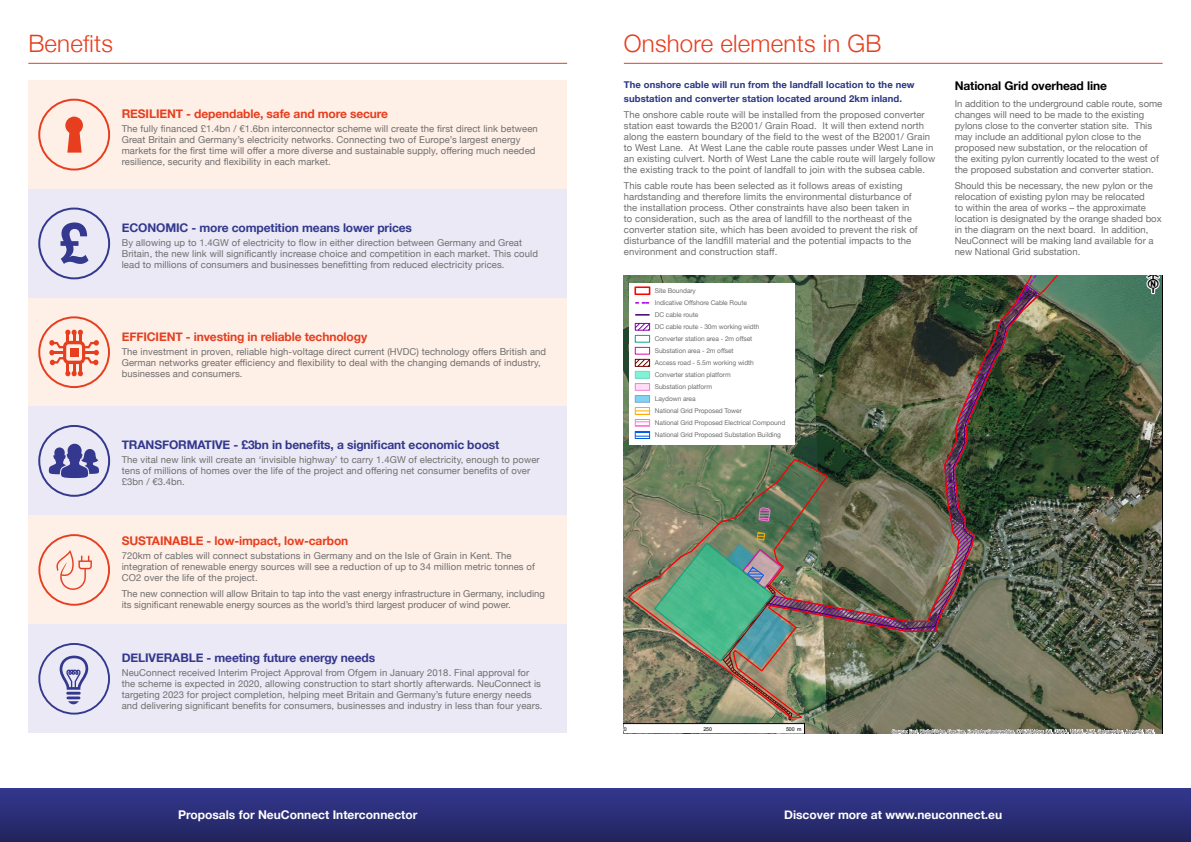
<style>
.page{position:relative;width:1191px;height:842px;background:#fff}
.page>*{position:absolute;margin:0;border:0;box-sizing:border-box;transform-origin:0 0}
.t1{font:26.2px "ESRI North";color:#000}
.t2{font:300 24px "Helvetica Neue";letter-spacing:.01em;color:#e73e1f}
.t3{font:700 12px "Helvetica Neue";letter-spacing:-.01em;color:#34388e}
.t4{font:700 12px "Helvetica Neue";letter-spacing:-.01em;color:#e73e1f}
.t5{font:700 12px "Helvetica Neue";color:#fff}
.t6{font:700 12px "Helvetica Neue";letter-spacing:-.01em;color:#000}
.t7{font:9.5px/11px "Helvetica Neue";letter-spacing:.01em;color:#706f6f}
.t8{font:700 9.5px/13.8px "Helvetica Neue";letter-spacing:.01em;color:#283583}
.t9{font:6.6px/12px "Helvetica Neue";letter-spacing:-.01em;color:#706f6f}
.t10{font:5.2px "Arial";letter-spacing:-.015em;color:#000}
.t11{font:4.6px "Arial";color:#323232}
</style>
<div class="page">
<div style="left:28px;top:80px;width:539px;height:109px;background:#feefe7"></div>
<div style="left:28px;top:298px;width:539px;height:109px;background:#feefe7"></div>
<div style="left:28px;top:515px;width:539px;height:109px;background:#feefe7"></div>
<div style="left:28px;top:189px;width:539px;height:109px;background:#eae9f5"></div>
<div style="left:28px;top:406px;width:539px;height:109px;background:#eae9f5"></div>
<div style="left:28px;top:624px;width:539px;height:109px;background:#eae9f5"></div>
<img style="left:624px;top:275px;width:539px;height:458px">
<div style="left:635px;top:431px;width:15px;height:8px;border:1px solid #005ce6"></div>
<div style="left:0;top:788px;width:1191px;height:54px;background:linear-gradient(to bottom,#34388f,#22255d)"></div>
<hr style="left:28px;top:63px;width:539px;height:1px;background:#e73e1f">
<div style="left:38px;top:643px;width:72px;height:71px;border:2px solid #34388e;border-radius:50%"></div>
<svg style="left:60px;top:656px;width:28px;height:48px"></svg>
<div style="left:38px;top:534px;width:72px;height:72px;border:2px solid #e73e1f;border-radius:50%"></div>
<svg style="left:56px;top:550px;width:36px;height:40px"></svg>
<div style="left:38px;top:425px;width:72px;height:72px;border:2px solid #34388e;border-radius:50%"></div>
<svg style="left:49px;top:444px;width:50px;height:34px"></svg>
<div style="left:38px;top:316px;width:72px;height:72px;border:2px solid #e73e1f;border-radius:50%"></div>
<svg style="left:49px;top:329px;width:50px;height:48px"></svg>
<div style="left:70px;top:348px;width:8px;height:9px;background:#e73e1f"></div>
<svg style="left:60px;top:222px;width:29px;height:42px"></svg>
<div style="left:38px;top:208px;width:72px;height:71px;border:2px solid #34388e;border-radius:50%"></div>
<div style="left:38px;top:99px;width:72px;height:71px;border:2px solid #e73e1f;border-radius:50%"></div>
<div style="left:65px;top:117px;width:18px;height:17px;background:#e73e1f;border-radius:50%"></div>
<svg style="left:67px;top:129px;width:15px;height:24px"></svg>
<hr style="left:624px;top:63px;width:538px;height:1px;background:#e73e1f">
<h2 class="t2" style="left:28px;top:24px;width:86px">Benefits</h2>
<p class="t4" style="left:122px;top:104px;width:268px">RESILIENT - dependable, safe and more secure</p>
<p class="t7" style="left:122px;top:124px;width:418px">The fully financed £1.4bn / €1.6bn interconnector scheme will create the first direct link between Great Britain and Germany’s electricity networks. Connecting two of Europe’s largest energy markets for the first time will offer a more diverse and sustainable supply, offering much needed resilience, security and flexibility in each market.</p>
<p class="t3" style="left:122px;top:218px;width:292px">ECONOMIC - more competition means lower prices</p>
<p class="t7" style="left:122px;top:238px;width:418px">By allowing up to 1.4GW of electricity to flow in either direction between Germany and Great<br>Britain, the new link will significantly increase choice and competition in each market. This could lead to millions of consumers and businesses benefitting from reduced electricity prices.</p>
<p class="t4" style="left:122px;top:327px;width:247px">EFFICIENT - investing in reliable technology</p>
<p class="t7" style="left:122px;top:346px;width:426px">The investment in proven, reliable high-voltage direct current (HVDC) technology offers British and<br>German networks greater efficiency and flexibility to deal with the changing demands of industry, businesses and consumers.</p>
<p class="t3" style="left:122px;top:435px;width:379px">TRANSFORMATIVE - £3bn in benefits, a significant economic boost</p>
<p class="t7" style="left:122px;top:454px;width:419px">The vital new link will create an ‘invisible highway’ to carry 1.4GW of electricity, enough to power tens of millions of homes over the life of the project and offering net consumer benefits of over £3bn / €3.4bn.</p>
<p class="t4" style="left:122px;top:531px;width:228px">SUSTAINABLE - low-impact, low-carbon</p>
<p class="t7" style="left:122px;top:551px;width:415px">720km of cables will connect substations in Germany and on the Isle of Grain in Kent. The integration of renewable energy sources will see a reduction of up to 34 million metric tonnes of<br>CO2 over the life of the project.</p>
<p class="t7" style="left:122px;top:589px;width:425px">The new connection will allow Britain to tap into the vast energy infrastructure in Germany, including its significant renewable energy sources as the world’s third largest producer of wind power.</p>
<p class="t3" style="left:122px;top:648px;width:255px">DELIVERABLE - meeting future energy needs</p>
<p class="t7" style="left:122px;top:668px;width:422px">NeuConnect received Interim Project Approval from Ofgem in January 2018. Final approval for the scheme is expected in 2020, allowing construction to start shortly afterwards. NeuConnect is targeting 2023 for project completion, helping meet Britain and Germany’s future energy needs and delivering significant benefits for consumers, businesses and industry in less than four years.</p>
<p class="t5" style="left:178px;top:806px;width:241px">Proposals for NeuConnect Interconnector</p>
<h2 class="t2" style="left:624px;top:24px;width:259px">Onshore elements in GB</h2>
<p class="t8" style="left:624px;top:78px;width:292px">The onshore cable will run from the landfall location to the new substation and converter station located around 2km inland.</p>
<p class="t7" style="left:624px;top:110px;width:313px">The onshore cable route will be installed from the proposed converter station east towards the B2001/ Grain Road. It will then extend north along the eastern boundary of the field to the west of the B2001/ Grain to West Lane. At West Lane the cable route passes under West Lane in an existing culvert. North of West Lane the cable route will largely follow the existing track to the point of landfall to join with the subsea cable.</p>
<p class="t7" style="left:624px;top:181px;width:295px">This cable route has been selected as it follows areas of existing hardstanding and therefore limits the environmental disturbance of the installation process. Other constraints have also been taken in to consideration, such as the area of landfill to the northeast of the converter station site, which has been avoided to prevent the risk of disturbance of the landfill material and the potential impacts to the environment and construction staff.</p>
<p class="t9" style="left:655px;top:285px;width:132px">Site Boundary<br>Indicative Offshore Cable Route<br>DC cable route<br>DC cable route - 30m working width<br>Converter station area - 2m offset<br>Substation area - 2m offset<br>Access road - 5.5m working width<br>Converter station platform<br>Substation platform<br>Laydown area<br>National Grid Proposed Tower<br>National Grid Proposed Electrical Compound<br>National Grid Proposed Substation Building</p>
<p class="t6" style="left:954px;top:77px;width:154px">National Grid overhead line</p>
<p class="t7" style="left:954px;top:99px;width:209px">In addition to the underground cable route, some changes will need to be made to the existing pylons close to the converter station site. This may include an additional pylon close to the proposed new substation, or the relocation of the exiting pylon currently located to the west of the proposed substation and converter station.</p>
<p class="t7" style="left:954px;top:181px;width:208px">Should this be necessary, the new pylon or the relocation of existing pylon may be relocated<br>to within the area of works – the approximate location is designated by the orange shaded box in the diagram on the next board. In addition, NeuConnect will be making land available for a new National Grid substation.</p>
<h1 class="t1" style="left:1147px;top:269px;width:13px">F</h1>
<p class="t10" style="left:624px;top:726px;width:4px">0</p>
<p class="t10" style="left:703px;top:726px;width:10px">250</p>
<p class="t10" style="left:786px;top:726px;width:17px">500 m</p>
<p class="t11" style="left:892px;top:728px;width:263px">Source: Esri, DigitalGlobe, GeoEye, Earthstar Geographics, CNES/Airbus DS, USDA, USGS, AEX, Getmapping, Aerogrid, IGN,</p>
<p class="t5" style="left:784px;top:806px;width:220px">Discover more at www.neuconnect.eu</p>
</div>
